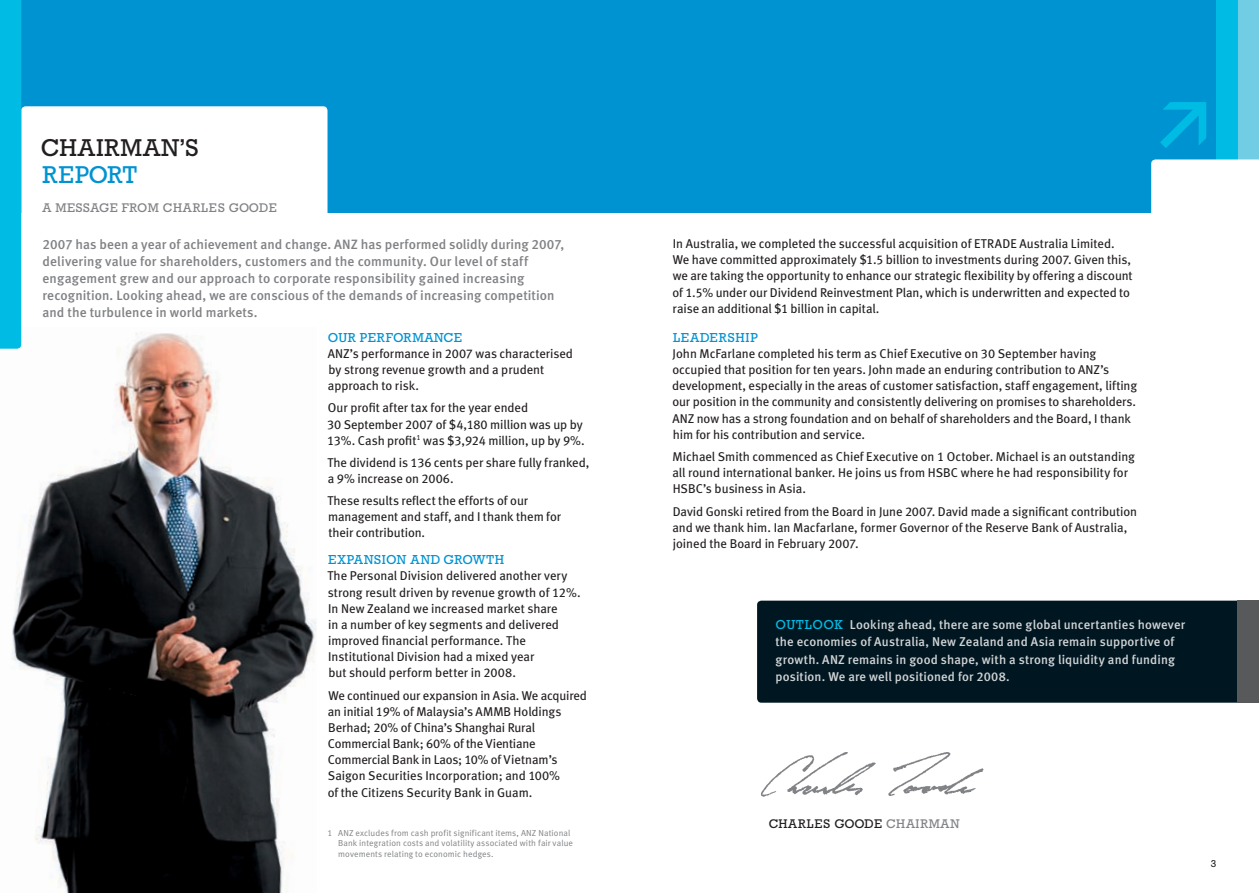
<style>
.page{position:relative;width:1259px;height:893px;background:#fff}
.page>*{position:absolute;margin:0;border:0;box-sizing:border-box;transform-origin:0 0}
.t1{font:24.75px "Rockwell";letter-spacing:.035em;color:#231f20}
.t2{font:24.75px "Rockwell";letter-spacing:.015em;color:#0093d1}
.t3{font:13.5px/17.1px "Meta Medium LF";letter-spacing:.01em;color:#808285}
.t4{font:13.2px "Rockwell";letter-spacing:.04em;color:#0093d1}
.t5{font:13.2px "Rockwell";letter-spacing:.065em;color:#0093d1}
.t6{font:12.75px/16.2px "Meta Book LF";letter-spacing:-.005em;color:#231f20}
.t7{font:12.75px/17.5px "Meta Medium LF";letter-spacing:.015em;color:#d1d3d4}
.t8{font:12.75px "Rockwell";letter-spacing:.04em;color:#808285}
.t9{font:12.75px "Rockwell";letter-spacing:.06em;color:#231f20}
.t10{font:10.2px "Rockwell";color:#231f20}
.t11{font:8.7px/10.2px "Meta Normal LF";letter-spacing:.01em;color:#808285}
.s1{font-family:"Rockwell";font-size:13.2px;color:#00bce4}
.s2{color:#808285}
</style>
<div class="page">
<div style="left:757px;top:601px;width:480px;height:102px;background:#001722"></div>
<div style="left:0;top:0;width:1259px;height:213px;background:#0093d1"></div>
<div style="left:21px;top:106px;width:306px;height:278px;background:#fff;border-radius:4px"></div>
<div style="left:1237px;top:0;width:22px;height:160px;background:#70cde4"></div>
<div style="left:1216px;top:0;width:21px;height:160px;background:#00bce4"></div>
<div style="left:1151px;top:159px;width:108px;height:54px;background:#fff"></div>
<svg style="left:1160px;top:102px;width:46px;height:46px"></svg>
<div style="left:1237px;top:601px;width:22px;height:102px;background:#58595b"></div>
<img style="left:12px;top:327px;width:305px;height:566px">
<div style="left:0;top:0;width:21px;height:349px;background:#00bce4"></div>
<img style="left:761px;top:752px;width:223px;height:45px">
<h1 class="t1" style="left:41px;top:134px;width:160px">CHAIRMAN’S</h1>
<h1 class="t2" style="left:42px;top:161px;width:96px">REPORT</h1>
<p class="t8" style="left:43px;top:200px;width:236px">A MESSAGE FROM CHARLES GOODE</p>
<p class="t3" style="left:43px;top:235px;width:523px">2007 has been a year of achievement and change. ANZ has performed solidly during 2007, delivering value for shareholders, customers and the community. Our level of staff engagement grew and our approach to corporate responsibility gained increasing recognition. Looking ahead, we are conscious of the demands of increasing competition and the turbulence in world markets.</p>
<p class="t4" style="left:328px;top:330px;width:136px">OUR PERFORMANCE</p>
<p class="t6" style="left:328px;top:345px;width:247px">ANZ’s performance in 2007 was characterised by strong revenue growth and a prudent approach to risk.</p>
<p class="t6" style="left:327px;top:400px;width:259px">Our profit after tax for the year ended<br>30 September 2007 of $4,180 million was up by<br>13%. Cash profit<sup>1</sup> was $3,924 million, up by 9%.</p>
<p class="t6" style="left:327px;top:454px;width:264px">The dividend is 136 cents per share fully franked, a 9% increase on 2006.</p>
<p class="t6" style="left:327px;top:492px;width:235px">These results reflect the efforts of our management and staff, and I thank them for their contribution.</p>
<p class="t4" style="left:328px;top:552px;width:177px">EXPANSION AND GROWTH</p>
<p class="t6" style="left:327px;top:568px;width:255px">The Personal Division delivered another very strong result driven by revenue growth of 12%.<br>In New Zealand we increased market share<br>in a number of key segments and delivered improved financial performance. The Institutional Division had a mixed year<br>but should perform better in 2008.</p>
<p class="t6" style="left:328px;top:687px;width:261px">We continued our expansion in Asia. We acquired an initial 19% of Malaysia’s AMMB Holdings Berhad; 20% of China’s Shanghai Rural Commercial Bank; 60% of the Vientiane Commercial Bank in Laos; 10% of Vietnam’s Saigon Securities Incorporation; and 100%<br>of the Citizens Security Bank in Guam.</p>
<p class="t11" style="left:338px;top:828px;width:236px;text-indent:-11px">1 ANZ excludes from cash profit significant items, ANZ National<br>Bank integration costs and volatility associated with fair value movements relating to economic hedges.</p>
<p class="t6" style="left:672px;top:235px;width:462px">In Australia, we completed the successful acquisition of ETRADE Australia Limited.<br>We have committed approximately $1.5 billion to investments during 2007. Given this, we are taking the opportunity to enhance our strategic flexibility by offering a discount of 1.5% under our Dividend Reinvestment Plan, which is underwritten and expected to raise an additional $1 billion in capital.</p>
<p class="t5" style="left:673px;top:330px;width:87px">LEADERSHIP</p>
<p class="t6" style="left:672px;top:345px;width:466px">John McFarlane completed his term as Chief Executive on 30 September having occupied that position for ten years. John made an enduring contribution to ANZ’s development, especially in the areas of customer satisfaction, staff engagement, lifting our position in the community and consistently delivering on promises to shareholders.<br>ANZ now has a strong foundation and on behalf of shareholders and the Board, I thank him for his contribution and service.</p>
<p class="t6" style="left:672px;top:448px;width:464px">Michael Smith commenced as Chief Executive on 1 October. Michael is an outstanding all round international banker. He joins us from HSBC where he had responsibility for<br>HSBC’s business in Asia.</p>
<p class="t6" style="left:672px;top:503px;width:466px">David Gonski retired from the Board in June 2007. David made a significant contribution and we thank him. Ian Macfarlane, former Governor of the Reserve Bank of Australia, joined the Board in February 2007.</p>
<p class="t7" style="left:775px;top:615px;width:411px"><span class="s1">OUTLOOK</span> Looking ahead, there are some global uncertanties however the economies of Australia, New Zealand and Asia remain supportive of growth. ANZ remains in good shape, with a strong liquidity and funding position. We are well positioned for 2008.</p>
<p class="t9" style="left:769px;top:817px;width:192px">CHARLES GOODE <span class="s2">CHAIRMAN</span></p>
<p class="t10" style="left:1211px;top:857px;width:7px">3</p>
</div>
